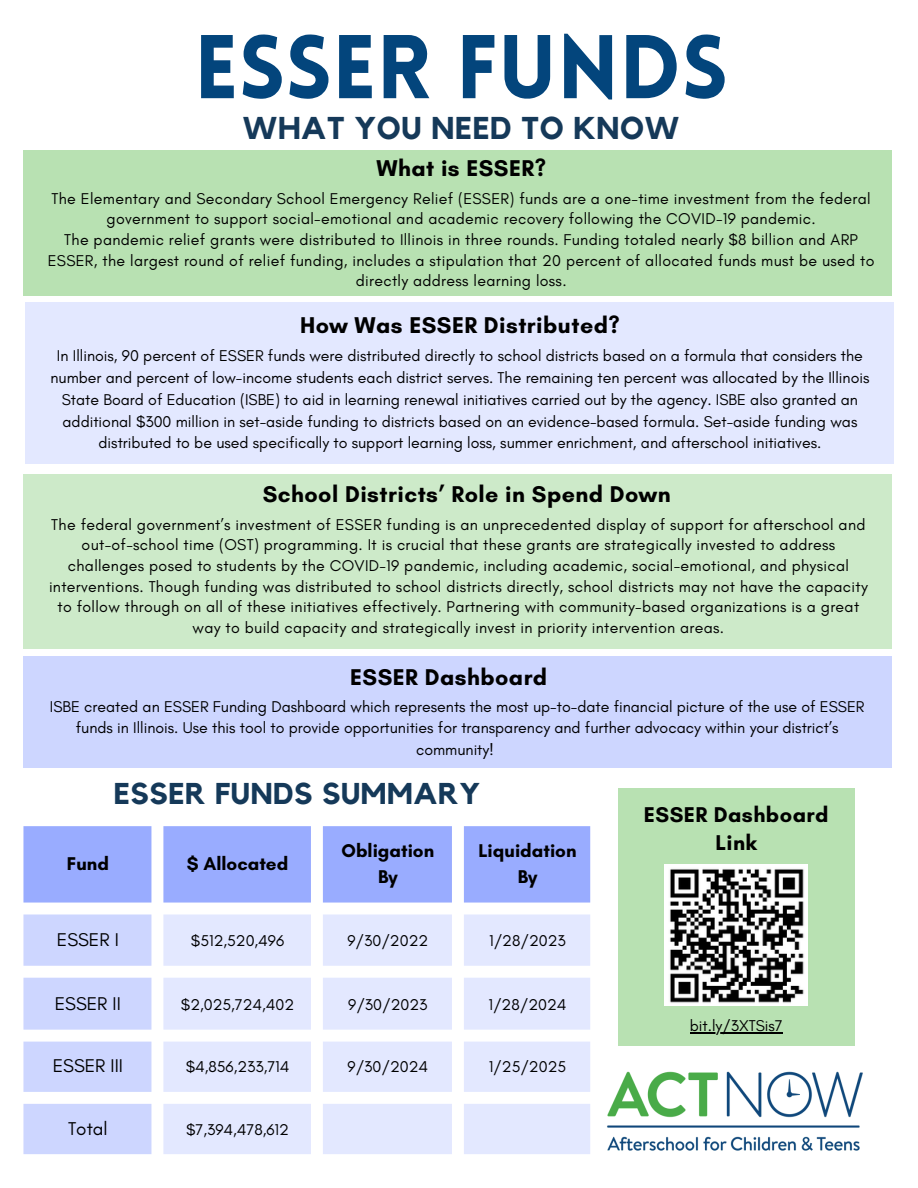
<style>
.page{position:relative;width:918px;height:1188px;background:#fff}
.page>*{position:absolute;margin:0;border:0;box-sizing:border-box;transform-origin:0 0}
.t1{font:900 88.35px "Lovelo";color:#03457c}
.t2{font:700 31.35px "Kollektif";letter-spacing:.02em;color:#153959}
.t3{font:700 30px "Kollektif";letter-spacing:.02em;color:#153959}
.t4{font:700 23.25px "Glacial Indifference";letter-spacing:.02em;color:#000}
.t5{font:700 21.75px/28.2px "Glacial Indifference";letter-spacing:.02em;color:#000;text-align:center}
.t6{font:700 18.9px/26.1px "Glacial Indifference";color:#000;text-align:center}
.t7{font:18.9px "Glacial Indifference";color:#000}
.t8{font:15.9px/20.7px "Glacial Indifference";letter-spacing:.02em;color:#000;text-align:center}
.t9{font:15.9px/21.8px "Glacial Indifference";color:#000;text-align:center}
</style>
<div class="page">
<svg style="left:23px;top:826px;width:567px;height:77px;background:#a0b1ff"></svg>
<svg style="left:23px;top:914px;width:128px;height:240px;background:#d4dcff"></svg>
<svg style="left:163px;top:914px;width:427px;height:240px;fill:#e3e8ff"></svg>
<div style="left:23px;top:151px;width:869px;height:145px;background:#b8e1b2"></div>
<div style="left:618px;top:788px;width:237px;height:258px;background:#b8e1b2"></div>
<div style="left:25px;top:303px;width:869px;height:161px;background:#e3e8ff"></div>
<img style="left:665px;top:865px;width:143px;height:140px">
<img style="left:607px;top:1071px;width:256px;height:80px">
<hr style="left:690px;top:1033px;width:93px;height:1px;background:#000">
<div style="left:23px;top:474px;width:869px;height:175px;background:#cdeac9"></div>
<div style="left:23px;top:656px;width:869px;height:112px;background:#cdd6ff"></div>
<h1 class="t1" style="left:194px;top:32px;width:536px">ESSER FUNDS</h1>
<h2 class="t2" style="left:243px;top:114px;width:438px">WHAT YOU NEED TO KNOW</h2>
<h3 class="t4" style="left:376px;top:154px;width:171px">What is ESSER?</h3>
<p class="t8" style="left:48px;top:188px;width:828px">The Elementary and Secondary School Emergency Relief (ESSER) funds are a one-time investment from the federal government to support social-emotional and academic recovery following the COVID-19 pandemic.<br>The pandemic relief grants were distributed to Illinois in three rounds. Funding totaled nearly $8 billion and ARP ESSER, the largest round of relief funding, includes a stipulation that 20 percent of allocated funds must be used to directly address learning loss.</p>
<h3 class="t4" style="left:300px;top:311px;width:321px">How Was ESSER Distributed?</h3>
<p class="t9" style="left:50px;top:345px;width:821px">In Illinois, 90 percent of ESSER funds were distributed directly to school districts based on a formula that considers the number and percent of low-income students each district serves. The remaining ten percent was allocated by the Illinois State Board of Education (ISBE) to aid in learning renewal initiatives carried out by the agency. ISBE also granted an additional $300 million in set-aside funding to districts based on an evidence-based formula. Set-aside funding was distributed to be used specifically to support learning loss, summer enrichment, and afterschool initiatives.</p>
<h3 class="t4" style="left:263px;top:480px;width:409px">School Districts’ Role in Spend Down</h3>
<p class="t8" style="left:49px;top:514px;width:820px">The federal government’s investment of ESSER funding is an unprecedented display of support for afterschool and out-of-school time (OST) programming. It is crucial that these grants are strategically invested to address challenges posed to students by the COVID-19 pandemic, including academic, social-emotional, and physical interventions. Though funding was distributed to school districts directly, school districts may not have the capacity to follow through on all of these initiatives effectively. Partnering with community-based organizations is a great way to build capacity and strategically invest in priority intervention areas.</p>
<h3 class="t4" style="left:350px;top:663px;width:199px">ESSER Dashboard</h3>
<p class="t9" style="left:50px;top:695px;width:816px">ISBE created an ESSER Funding Dashboard which represents the most up-to-date financial picture of the use of ESSER funds in Illinois. Use this tool to provide opportunities for transparency and further advocacy within your district’s community!</p>
<h3 class="t3" style="left:114px;top:780px;width:368px">ESSER FUNDS SUMMARY</h3>
<p class="t6" style="left:67px;top:850px;width:44px">Fund</p>
<p class="t6" style="left:187px;top:850px;width:103px">$ Allocated</p>
<p class="t6" style="left:342px;top:837px;width:94px">Obligation<br>By</p>
<p class="t6" style="left:478px;top:837px;width:100px">Liquidation<br>By</p>
<p class="t7" style="left:57px;top:928px;width:63px">ESSER I</p>
<p class="t9" style="left:191px;top:930px;width:95px">$512,520,496</p>
<p class="t8" style="left:347px;top:931px;width:82px">9/30/2022</p>
<p class="t8" style="left:489px;top:931px;width:78px">1/28/2023</p>
<p class="t7" style="left:55px;top:992px;width:68px">ESSER II</p>
<p class="t9" style="left:181px;top:993px;width:115px">$2,025,724,402</p>
<p class="t8" style="left:348px;top:994px;width:81px">9/30/2023</p>
<p class="t8" style="left:489px;top:994px;width:80px">1/28/2024</p>
<p class="t7" style="left:53px;top:1054px;width:72px">ESSER III</p>
<p class="t9" style="left:186px;top:1056px;width:105px">$4,856,233,714</p>
<p class="t8" style="left:348px;top:1057px;width:82px">9/30/2024</p>
<p class="t8" style="left:489px;top:1057px;width:79px">1/25/2025</p>
<p class="t7" style="left:68px;top:1117px;width:41px">Total</p>
<p class="t9" style="left:186px;top:1118px;width:104px">$7,394,478,612</p>
<h3 class="t5" style="left:644px;top:800px;width:186px">ESSER Dashboard<br>Link</h3>
<p class="t9" style="left:690px;top:1015px;width:95px">bit.ly/3XTSis7</p>
</div>
